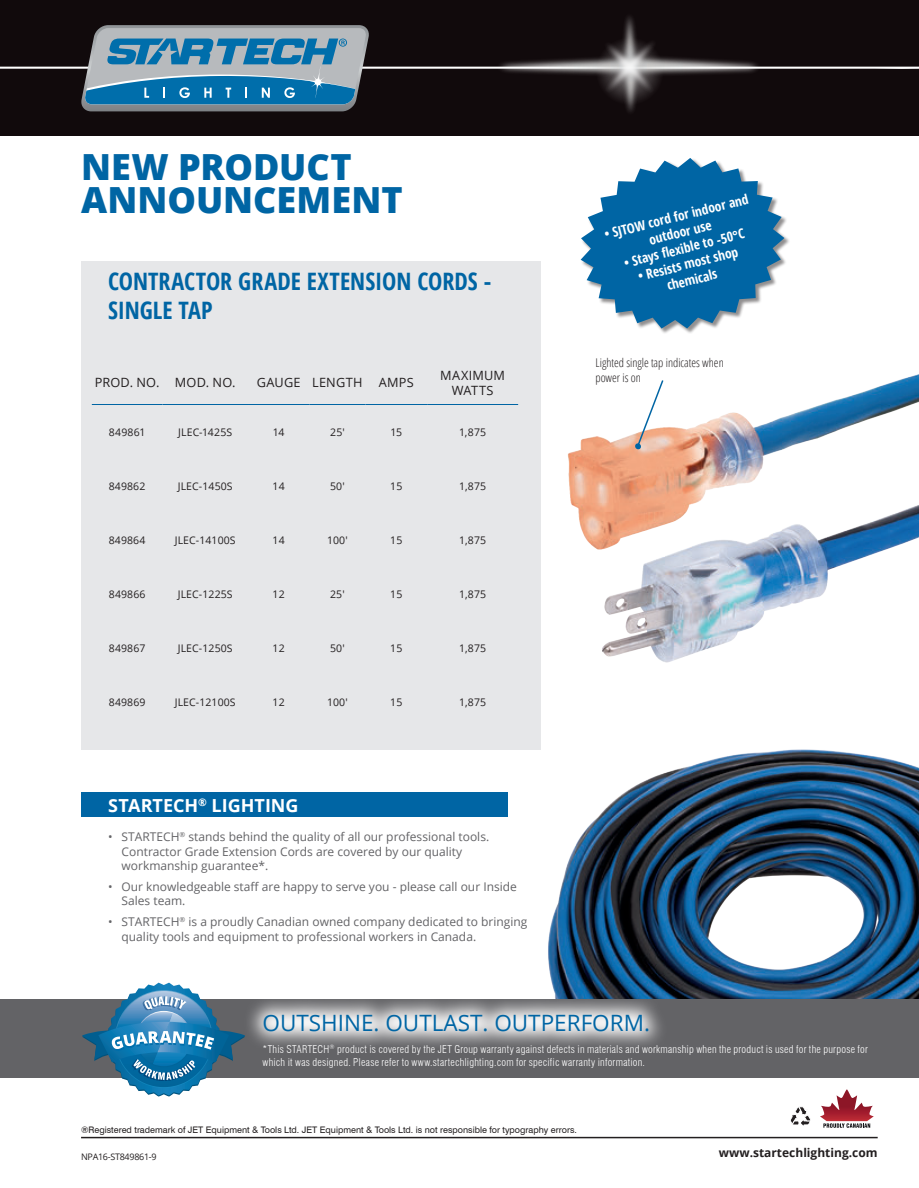
<style>
.page{position:relative;width:919px;height:1188px;background:#fff}
.page>*{position:absolute;margin:0;border:0;box-sizing:border-box;transform-origin:0 0}
.t1{font:800 36px/33px "Open Sans";color:#0065a4}
.t2{font:700 condensed 24px/28.8px "Open Sans";color:#0065a4}
.t3{font:22.5px "Open Sans";color:#0065a4}
.t4{font:700 18px "Open Sans";color:#fff}
.t5{font:700 condensed 13.5px/16.2px "Open Sans";color:#fff;text-align:center}
.t6{font:12.75px/15.3px "Open Sans";letter-spacing:.015em;color:#231f20;text-align:center}
.t7{font:12px/14.4px "Open Sans";color:#636366}
.t8{font:300 condensed 12px/14.4px "Open Sans";color:#231f20}
.t9{font:700 12px "Open Sans";color:#231f20}
.t10{font:300 condensed 10.5px/13.5px "Swiss 721 BT";letter-spacing:.025em;color:#fff}
.t11{font:10.5px "Open Sans";letter-spacing:.01em;color:#231f20}
.t12{font:9px "Swiss 721 BT";color:#231f20}
.t13{font:9px "Open Sans";letter-spacing:-.03em;color:#231f20}
</style>
<div class="page">
<div style="left:0;top:998px;width:919px;height:79px;background:#636366"></div>
<div style="left:0;top:0;width:919px;height:136px;background:#110a0c"></div>
<svg style="left:0;top:25px;width:919px;height:86px"></svg>
<svg style="left:820px;top:1089px;width:54px;height:38px"></svg>
<div style="left:581px;top:158px;width:209px;height:176px;background:#231f20;opacity:.5"></div>
<svg style="left:581px;top:158px;width:203px;height:165px"></svg>
<div style="left:81px;top:261px;width:459px;height:489px;background:#e6e7e9"></div>
<svg style="left:82px;top:982px;width:163px;height:114px"></svg>
<img style="left:568px;top:323px;width:351px;height:340px">
<div style="left:81px;top:792px;width:426px;height:24px;background:#0065a4"></div>
<svg style="left:244px;top:993px;width:424px;height:58px"></svg>
<svg style="left:790px;top:1106px;width:21px;height:20px"></svg>
<hr style="left:81px;top:1136px;width:797px;height:1px;background:#231f20">
<svg style="left:635px;top:378px;width:30px;height:71px"></svg>
<hr style="left:92px;top:404px;width:70px;height:1px;background:#0065a4">
<hr style="left:162px;top:404px;width:86px;height:1px;background:#0065a4">
<hr style="left:248px;top:404px;width:61px;height:1px;background:#0065a4">
<hr style="left:309px;top:404px;width:56px;height:1px;background:#0065a4">
<hr style="left:365px;top:404px;width:62px;height:1px;background:#0065a4">
<hr style="left:427px;top:404px;width:91px;height:1px;background:#0065a4">
<img style="left:540px;top:738px;width:379px;height:260px">
<h1 class="t1" style="left:81px;top:151px;width:323px">NEW PRODUCT<br>ANNOUNCEMENT</h1>
<h2 class="t2" style="left:108px;top:268px;width:385px">CONTRACTOR GRADE EXTENSION CORDS -<br>SINGLE TAP</h2>
<p class="t6" style="left:95px;top:375px;width:142px">PROD. NO. MOD. NO.</p>
<p class="t6" style="left:257px;top:375px;width:107px">GAUGE LENGTH</p>
<p class="t6" style="left:379px;top:375px;width:37px">AMPS</p>
<p class="t6" style="left:440px;top:367px;width:66px">MAXIMUM<br>WATTS</p>
<p class="t11" style="left:109px;top:424px;width:38px">849861</p>
<p class="t11" style="left:178px;top:424px;width:56px">JLEC-1425S</p>
<p class="t11" style="left:273px;top:424px;width:13px">14</p>
<p class="t11" style="left:330px;top:424px;width:16px">25'</p>
<p class="t11" style="left:390px;top:424px;width:13px">15</p>
<p class="t11" style="left:459px;top:424px;width:29px">1,875</p>
<p class="t11" style="left:109px;top:478px;width:38px">849862</p>
<p class="t11" style="left:178px;top:478px;width:56px">JLEC-1450S</p>
<p class="t11" style="left:273px;top:478px;width:14px">14</p>
<p class="t11" style="left:330px;top:478px;width:16px">50'</p>
<p class="t11" style="left:390px;top:478px;width:14px">15</p>
<p class="t11" style="left:459px;top:478px;width:29px">1,875</p>
<p class="t11" style="left:109px;top:532px;width:38px">849864</p>
<p class="t11" style="left:175px;top:532px;width:62px">JLEC-14100S</p>
<p class="t11" style="left:273px;top:532px;width:14px">14</p>
<p class="t11" style="left:327px;top:532px;width:22px">100'</p>
<p class="t11" style="left:390px;top:532px;width:14px">15</p>
<p class="t11" style="left:459px;top:532px;width:29px">1,875</p>
<p class="t11" style="left:109px;top:586px;width:38px">849866</p>
<p class="t11" style="left:178px;top:586px;width:56px">JLEC-1225S</p>
<p class="t11" style="left:273px;top:586px;width:14px">12</p>
<p class="t11" style="left:330px;top:586px;width:16px">25'</p>
<p class="t11" style="left:390px;top:586px;width:14px">15</p>
<p class="t11" style="left:459px;top:586px;width:29px">1,875</p>
<p class="t11" style="left:109px;top:640px;width:38px">849867</p>
<p class="t11" style="left:178px;top:640px;width:56px">JLEC-1250S</p>
<p class="t11" style="left:273px;top:640px;width:14px">12</p>
<p class="t11" style="left:330px;top:640px;width:16px">50'</p>
<p class="t11" style="left:390px;top:640px;width:14px">15</p>
<p class="t11" style="left:459px;top:640px;width:29px">1,875</p>
<p class="t11" style="left:109px;top:694px;width:38px">849869</p>
<p class="t11" style="left:175px;top:694px;width:62px">JLEC-12100S</p>
<p class="t11" style="left:273px;top:694px;width:14px">12</p>
<p class="t11" style="left:327px;top:694px;width:22px">100'</p>
<p class="t11" style="left:390px;top:694px;width:14px">15</p>
<p class="t11" style="left:459px;top:694px;width:29px">1,875</p>
<h3 class="t4" style="left:108px;top:792px;width:192px">STARTECH<sup>®</sup> LIGHTING</h3>
<p class="t7" style="left:122px;top:829px;width:369px;text-indent:-14px">• STARTECH<sup>®</sup> stands behind the quality of all our professional tools.<br>Contractor Grade Extension Cords are covered by our quality workmanship guarantee*.</p>
<p class="t7" style="left:122px;top:878px;width:397px;text-indent:-13px">• Our knowledgeable staff are happy to serve you - please call our Inside<br>Sales team.</p>
<p class="t7" style="left:122px;top:914px;width:407px;text-indent:-14px">• STARTECH<sup>®</sup> is a proudly Canadian owned company dedicated to bringing quality tools and equipment to professional workers in Canada.</p>
<p class="t5" style="left:603px;top:227px;width:149px;rotate:-14deg">• SJTOW cord for indoor and outdoor use</p>
<p class="t5" style="left:622px;top:255px;width:125px;rotate:-14deg">• Stays flexible to -50°C</p>
<p class="t5" style="left:636px;top:268px;width:104px;rotate:-14deg">• Resists most shop chemicals</p>
<p class="t8" style="left:596px;top:356px;width:130px">Lighted single tap indicates when power is on</p>
<h3 class="t3" style="left:263px;top:1007px;width:389px">OUTSHINE. OUTLAST. OUTPERFORM.</h3>
<p class="t10" style="left:263px;top:1041px;width:607px">*This STARTECH<sup>®</sup> product is covered by the JET Group warranty against defects in materials and workmanship when the product is used for the purpose for which it was designed. Please refer to www.startechlighting.com for specific warranty information.</p>
<p class="t12" style="left:81px;top:1124px;width:497px">®Registered trademark of JET Equipment &amp; Tools Ltd. JET Equipment &amp; Tools Ltd. is not responsible for typography errors.</p>
<p class="t13" style="left:81px;top:1150px;width:77px">NPA16-ST849861-9</p>
<p class="t9" style="left:719px;top:1143px;width:160px">www.startechlighting.com</p>
</div>
